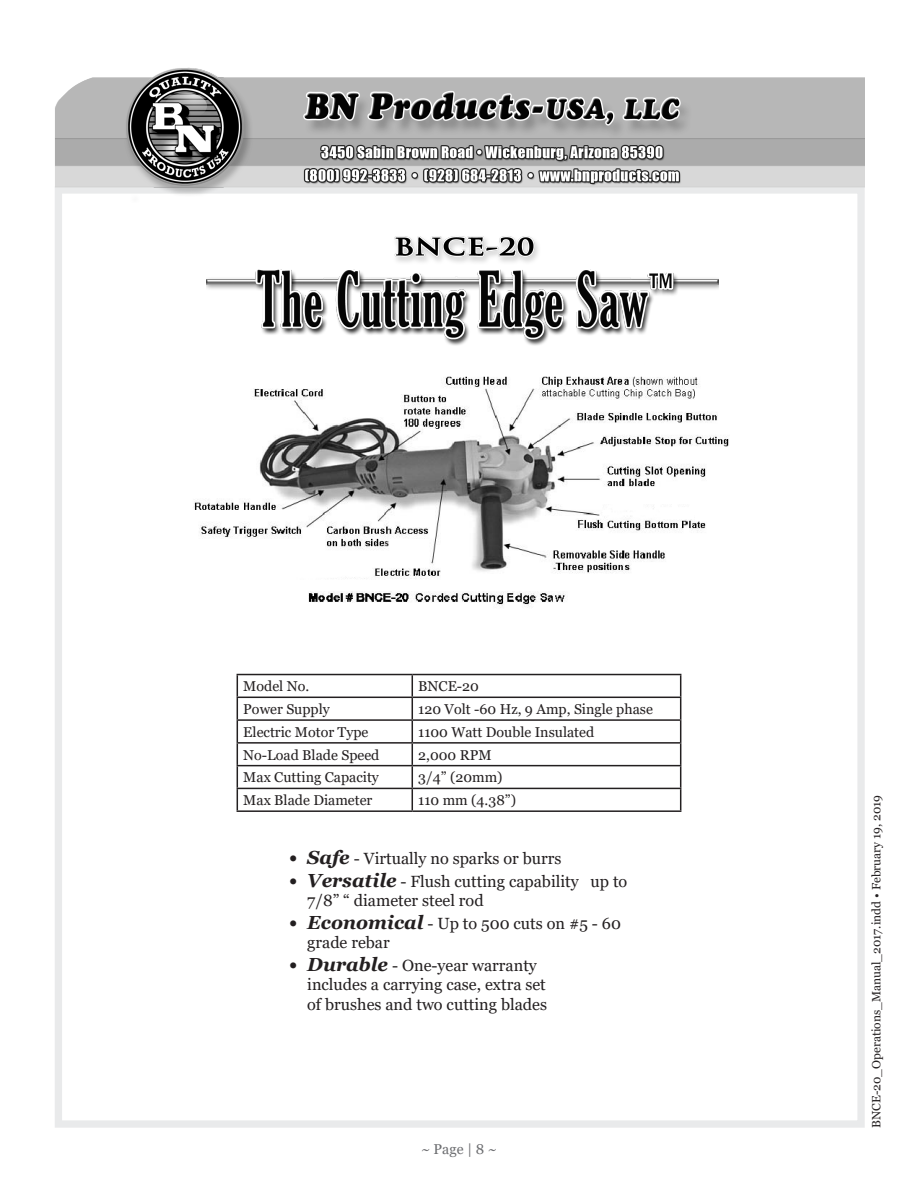
<style>
.page{position:relative;width:918px;height:1188px;background:#fff}
.page>*{position:absolute;margin:0;border:0;box-sizing:border-box;transform-origin:0 0}
.t1{font:16.2px/19.5px "Georgia";color:#231f20}
.t2{font:14.25px "Georgia";color:#231f20}
.t3{font:14.25px "Georgia";color:#6c6d70}
.t4{font:12px "Georgia";color:#231f20}
.s1{font-weight:700;font-style:italic;font-size:18.9px}
</style>
<div class="page">
<div style="left:55px;top:186px;width:810px;height:942px;background:#fff;border:7px solid #dcdddf"></div>
<img style="left:55px;top:67px;width:810px;height:135px">
<img style="left:194px;top:376px;width:535px;height:230px">
<hr style="left:237px;top:674px;width:175px;height:1px;background:#231f20">
<hr style="left:412px;top:674px;width:269px;height:1px;background:#231f20">
<hr style="left:237px;top:697px;width:175px;height:1px;background:#231f20">
<hr style="left:412px;top:697px;width:269px;height:1px;background:#231f20">
<hr style="left:237px;top:719px;width:175px;height:2px;background:#231f20">
<hr style="left:412px;top:719px;width:269px;height:2px;background:#231f20">
<hr style="left:237px;top:742px;width:175px;height:2px;background:#231f20">
<hr style="left:412px;top:742px;width:269px;height:2px;background:#231f20">
<hr style="left:237px;top:765px;width:175px;height:1px;background:#231f20">
<hr style="left:412px;top:765px;width:269px;height:1px;background:#231f20">
<hr style="left:237px;top:788px;width:175px;height:1px;background:#231f20">
<svg style="left:237px;top:675px;width:1px;height:135px"></svg>
<hr style="left:412px;top:788px;width:269px;height:1px;background:#231f20">
<svg style="left:412px;top:675px;width:1px;height:135px"></svg>
<svg style="left:680px;top:675px;width:1px;height:135px"></svg>
<hr style="left:237px;top:810px;width:175px;height:2px;background:#231f20">
<hr style="left:412px;top:810px;width:269px;height:2px;background:#231f20">
<img style="left:206px;top:236px;width:513px;height:110px">
<p class="t2" style="left:243px;top:678px;width:67px">Model No.</p>
<p class="t2" style="left:418px;top:678px;width:62px">BNCE-20</p>
<p class="t2" style="left:243px;top:701px;width:88px">Power Supply</p>
<p class="t2" style="left:418px;top:701px;width:236px">120 Volt -60 Hz, 9 Amp, Single phase</p>
<p class="t2" style="left:243px;top:723px;width:127px">Electric Motor Type</p>
<p class="t2" style="left:418px;top:723px;width:178px">1100 Watt Double Insulated</p>
<p class="t2" style="left:243px;top:746px;width:138px">No-Load Blade Speed</p>
<p class="t2" style="left:418px;top:746px;width:75px">2,000 RPM</p>
<p class="t2" style="left:243px;top:769px;width:137px">Max Cutting Capacity</p>
<p class="t2" style="left:418px;top:769px;width:86px">3/4” (20mm)</p>
<p class="t2" style="left:243px;top:792px;width:131px">Max Blade Diameter</p>
<p class="t2" style="left:418px;top:792px;width:99px">110 mm (4.38”)</p>
<p class="t1" style="left:289px;top:849px;width:274px"><span class="s1">• Safe</span> - Virtually no sparks or burrs</p>
<p class="t1" style="left:307px;top:872px;width:322px;text-indent:-18px"><span class="s1">• Versatile</span> - Flush cutting capability up to<br>7/8” “ diameter steel rod</p>
<p class="t1" style="left:307px;top:914px;width:315px;text-indent:-18px"><span class="s1">• Economical</span> - Up to 500 cuts on #5 - 60 grade rebar</p>
<p class="t1" style="left:307px;top:956px;width:241px;text-indent:-18px"><span class="s1">• Durable</span> - One-year warranty includes a carrying case, extra set of brushes and two cutting blades</p>
<p class="t3" style="left:421px;top:1140px;width:77px">~ Page | 8 ~</p>
<p class="t4" style="left:869px;top:1128px;width:334px;rotate:-90deg">BNCE-20_Operations_Manual_2017.indd • February 19, 2019</p>
</div>
